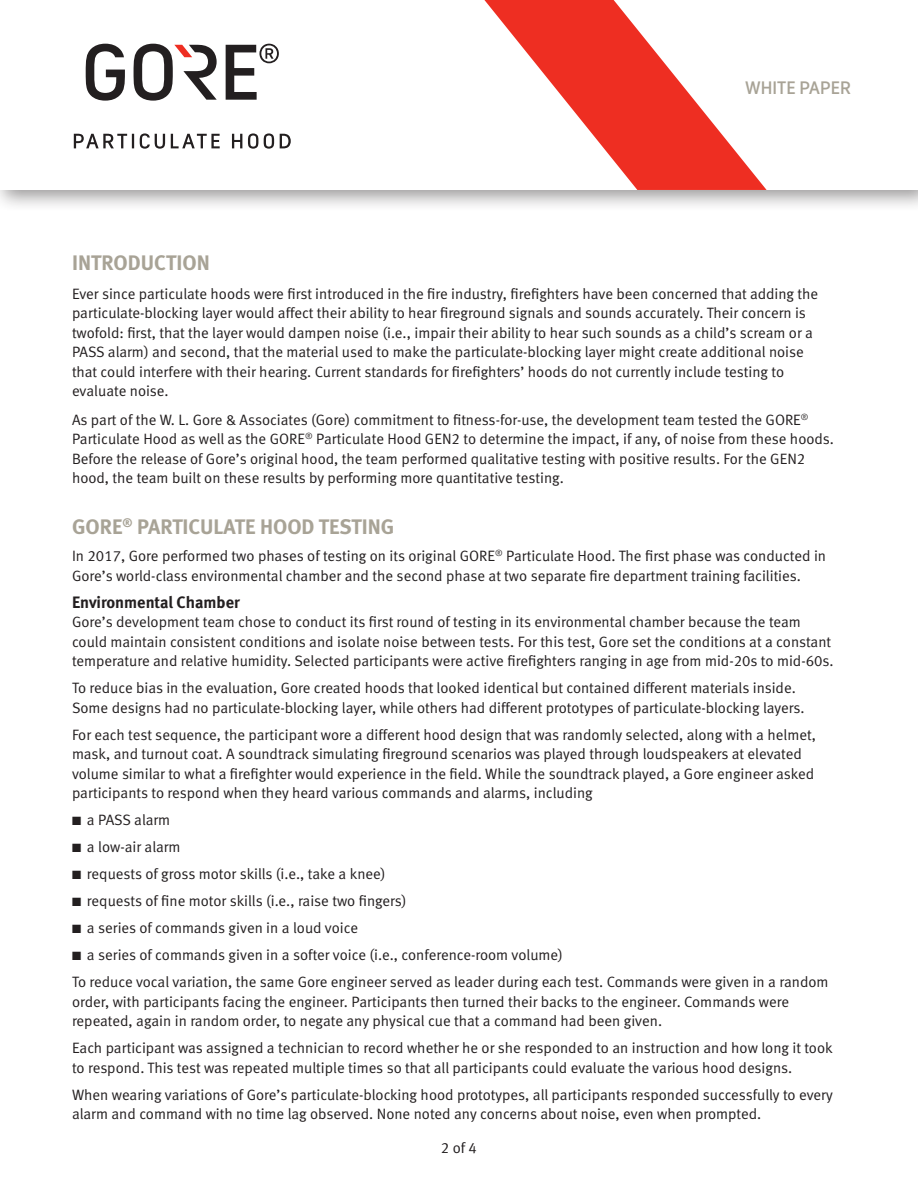
<style>
.page{position:relative;width:918px;height:1188px;background:#fff}
.page>*{position:absolute;margin:0;border:0;box-sizing:border-box;transform-origin:0 0}
.t1{font:21px "Meta Bold LF";color:#a8a396}
.t2{font:18px "GORE Fabrics Headline";color:#a8a396}
.t3{font:16.5px "Meta Bold LF";color:#231f20}
.t4{font:15px/19.5px "Meta Normal LF";color:#231f20}
</style>
<div class="page">
<div style="left:0;top:0;width:918px;height:213px;background:#231f20;opacity:.46"></div>
<div style="left:0;top:0;width:918px;height:190px;background:#fff"></div>
<svg style="left:484px;top:0;width:283px;height:190px"></svg>
<svg style="left:74px;top:133px;width:217px;height:16px"></svg>
<svg style="left:86px;top:44px;width:39px;height:57px"></svg>
<svg style="left:134px;top:44px;width:83px;height:57px"></svg>
<svg style="left:226px;top:44px;width:53px;height:56px"></svg>
<p class="t2" style="left:745px;top:77px;width:107px">WHITE PAPER</p>
<p class="t1" style="left:72px;top:250px;width:139px">INTRODUCTION</p>
<p class="t4" style="left:72px;top:283px;width:748px">Ever since particulate hoods were first introduced in the fire industry, firefighters have been concerned that adding the particulate-blocking layer would affect their ability to hear fireground signals and sounds accurately. Their concern is twofold: first, that the layer would dampen noise (i.e., impair their ability to hear such sounds as a child’s scream or a PASS alarm) and second, that the material used to make the particulate-blocking layer might create additional noise that could interfere with their hearing. Current standards for firefighters’ hoods do not currently include testing to evaluate noise.</p>
<p class="t4" style="left:72px;top:409px;width:764px">As part of the W. L. Gore &amp; Associates (Gore) commitment to fitness-for-use, the development team tested the GORE<sup>® </sup>Particulate Hood as well as the GORE<sup>®</sup> Particulate Hood GEN2 to determine the impact, if any, of noise from these hoods.<br>Before the release of Gore’s original hood, the team performed qualitative testing with positive results. For the GEN2 hood, the team built on these results by performing more quantitative testing.</p>
<p class="t1" style="left:72px;top:514px;width:324px">GORE<sup>®</sup> PARTICULATE HOOD TESTING</p>
<p class="t4" style="left:72px;top:546px;width:756px">In 2017, Gore performed two phases of testing on its original GORE<sup>®</sup> Particulate Hood. The first phase was conducted in<br>Gore’s world-class environmental chamber and the second phase at two separate fire department training facilities.</p>
<p class="t3" style="left:72px;top:592px;width:169px">Environmental Chamber</p>
<p class="t4" style="left:72px;top:612px;width:763px">Gore’s development team chose to conduct its first round of testing in its environmental chamber because the team could maintain consistent conditions and isolate noise between tests. For this test, Gore set the conditions at a constant temperature and relative humidity. Selected participants were active firefighters ranging in age from mid-20s to mid-60s.</p>
<p class="t4" style="left:72px;top:678px;width:734px">To reduce bias in the evaluation, Gore created hoods that looked identical but contained different materials inside.<br>Some designs had no particulate-blocking layer, while others had different prototypes of particulate-blocking layers.</p>
<p class="t4" style="left:72px;top:724px;width:745px">For each test sequence, the participant wore a different hood design that was randomly selected, along with a helmet, mask, and turnout coat. A soundtrack simulating fireground scenarios was played through loudspeakers at elevated volume similar to what a firefighter would experience in the field. While the soundtrack played, a Gore engineer asked participants to respond when they heard various commands and alarms, including</p>
<p class="t4" style="left:72px;top:810px;width:100px">■ a PASS alarm</p>
<p class="t4" style="left:72px;top:837px;width:110px">■ a low-air alarm</p>
<p class="t4" style="left:72px;top:864px;width:315px">■ requests of gross motor skills (i.e., take a knee)</p>
<p class="t4" style="left:72px;top:891px;width:336px">■ requests of fine motor skills (i.e., raise two fingers)</p>
<p class="t4" style="left:72px;top:918px;width:288px">■ a series of commands given in a loud voice</p>
<p class="t4" style="left:72px;top:945px;width:492px">■ a series of commands given in a softer voice (i.e., conference-room volume)</p>
<p class="t4" style="left:72px;top:972px;width:758px">To reduce vocal variation, the same Gore engineer served as leader during each test. Commands were given in a random order, with participants facing the engineer. Participants then turned their backs to the engineer. Commands were repeated, again in random order, to negate any physical cue that a command had been given.</p>
<p class="t4" style="left:72px;top:1038px;width:762px">Each participant was assigned a technician to record whether he or she responded to an instruction and how long it took to respond. This test was repeated multiple times so that all participants could evaluate the various hood designs.</p>
<p class="t4" style="left:72px;top:1084px;width:762px">When wearing variations of Gore’s particulate-blocking hood prototypes, all participants responded successfully to every alarm and command with no time lag observed. None noted any concerns about noise, even when prompted.</p>
<p class="t4" style="left:441px;top:1138px;width:38px">2 of 4</p>
</div>
